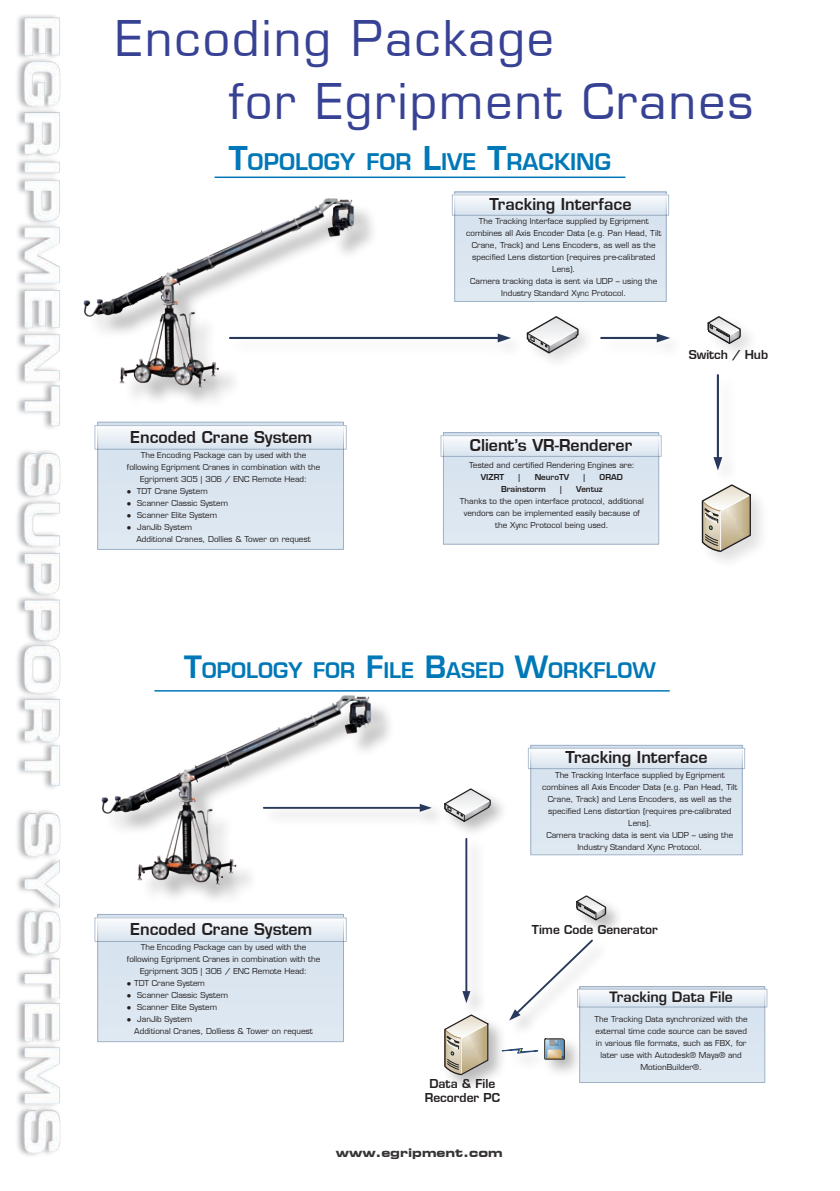
<style>
.page{position:relative;width:840px;height:1191px;background:#fff}
.page>*{position:absolute;margin:0;border:0;box-sizing:border-box;transform-origin:0 0}
.t1{font:48px/62.4px "Eurostile";letter-spacing:.04em;color:#384295}
.t2{font:600 22.4px "Eurostile";color:#0078b7}
.t3{font:600 21px "Eurostile";color:#0078b7}
.t4{font:600 16px "Eurostile";color:#231f20}
.t5{font:600 14px "Eurostile";color:#231f20}
.t6{font:600 12px/14.4px "Eurostile";color:#231f20;text-align:center}
.t7{font:12px "Eurostile Bold Extended Two";color:#373435}
.t8{font:8px/12px "Eurostile";color:#231f20;text-align:center}
.t9{font:600 8px "Eurostile";color:#231f20}
.s1{font-size:32px}
.s2{font-size:30px}
</style>
<div class="page">
<svg style="left:444px;top:1014px;width:45px;height:62px"></svg>
<svg style="left:444px;top:788px;width:47px;height:34px"></svg>
<hr style="left:263px;top:807px;width:157px;height:2px;background:#28395c">
<svg style="left:419px;top:804px;width:12px;height:8px"></svg>
<hr style="left:465px;top:839px;width:2px;height:153px;background:#28395c">
<svg style="left:462px;top:991px;width:8px;height:12px"></svg>
<svg style="left:576px;top:895px;width:30px;height:26px"></svg>
<svg style="left:509px;top:939px;width:85px;height:81px"></svg>
<svg style="left:501px;top:1038px;width:63px;height:21px"></svg>
<img style="left:17px;top:15px;width:44px;height:1141px">
<hr style="left:214px;top:176px;width:411px;height:2px;background:#0078b7">
<hr style="left:154px;top:690px;width:515px;height:1px;background:#0078b7">
<div style="left:105px;top:698px;width:290px;height:210px;background:#231f20;opacity:.27"></div>
<img style="left:101px;top:695px;width:277px;height:193px">
<svg style="left:701px;top:484px;width:50px;height:69px"></svg>
<svg style="left:526px;top:316px;width:53px;height:38px"></svg>
<svg style="left:707px;top:316px;width:34px;height:29px"></svg>
<hr style="left:230px;top:337px;width:268px;height:2px;background:#28395c">
<svg style="left:497px;top:333px;width:13px;height:9px"></svg>
<hr style="left:601px;top:337px;width:56px;height:2px;background:#28395c">
<svg style="left:656px;top:333px;width:13px;height:9px"></svg>
<hr style="left:716px;top:375px;width:2px;height:83px;background:#28395c">
<svg style="left:713px;top:457px;width:9px;height:13px"></svg>
<div style="left:88px;top:202px;width:290px;height:209px;background:#231f20;opacity:.27"></div>
<img style="left:83px;top:198px;width:278px;height:193px">
<div style="left:454px;top:192px;width:211px;height:109px;background:#dbe6f0"></div>
<div style="left:452px;top:195px;width:216px;height:20px;background:linear-gradient(to bottom,#fafbfd,#dae4ef)"></div>
<div style="left:98px;top:422px;width:245px;height:127px;background:#dbe6f0"></div>
<svg style="left:97px;top:427px;width:247px;height:20px"></svg>
<div style="left:443px;top:432px;width:215px;height:112px;background:#dae5f0"></div>
<div style="left:440px;top:436px;width:220px;height:20px;background:linear-gradient(to bottom,#fafbfd,#dae5ef)"></div>
<div style="left:98px;top:914px;width:245px;height:127px;background:#dae5f0"></div>
<svg style="left:97px;top:919px;width:247px;height:21px"></svg>
<div style="left:579px;top:986px;width:185px;height:96px;background:#dae5f0"></div>
<svg style="left:577px;top:989px;width:189px;height:18px;fill:#e7eef5"></svg>
<div style="left:530px;top:745px;width:211px;height:110px;background:#dbe6f0"></div>
<div style="left:528px;top:748px;width:216px;height:20px;background:linear-gradient(to bottom,#fbfcfd,#dae5ef)"></div>
<h1 class="t1" style="left:228px;top:8px;width:525px;text-indent:-113px">Encoding Package<br>for Egripment Cranes</h1>
<h2 class="t2" style="left:229px;top:147px;width:383px"><span class="s1">T</span>OPOLOGY FOR <span class="s1">L</span>IVE <span class="s1">T</span>RACKING</h2>
<h3 class="t4" style="left:130px;top:427px;width:183px">Encoded Crane System</h3>
<p class="t8" style="left:127px;top:449px;width:195px">The Encoding Package can by used with the following Egripment Cranes in combination with the<br>Egripment 305 | 306 / ENC Remote Head:</p>
<p class="t8" style="left:127px;top:485px;width:82px">● TDT Crane System</p>
<p class="t8" style="left:127px;top:497px;width:103px">● Scanner Classic System</p>
<p class="t8" style="left:127px;top:509px;width:92px">● Scanner Elite System</p>
<p class="t8" style="left:136px;top:521px;width:176px;text-align:left;text-indent:-10px">● JanJib System<br>Additional Cranes, Dollies &amp; Tower on request</p>
<h3 class="t4" style="left:489px;top:194px;width:143px">Tracking Interface</h3>
<p class="t8" style="left:466px;top:215px;width:196px">The Tracking Interface supplied by Egripment combines all Axis Encoder Data (e.g. Pan Head, Tilt Crane, Track) and Lens Encoders, as well as the specified Lens distortion (requires pre-calibrated Lens).<br>Camera tracking data is sent via UDP – using the Industry Standard Xync Protocol.</p>
<h3 class="t6" style="left:688px;top:347px;width:81px">Switch / Hub</h3>
<h3 class="t4" style="left:469px;top:434px;width:164px">Client’s VR-Renderer</h3>
<p class="t8" style="left:468px;top:459px;width:167px">Tested and certified Rendering Engines are:</p>
<p class="t9" style="left:480px;top:471px;width:25px">VIZRT</p>
<p class="t9" style="left:518px;top:471px;width:4px">|</p>
<p class="t9" style="left:534px;top:471px;width:36px">NeuroTV</p>
<p class="t9" style="left:583px;top:471px;width:4px">|</p>
<p class="t9" style="left:599px;top:471px;width:25px">ORAD</p>
<p class="t9" style="left:501px;top:483px;width:46px">Brainstorm</p>
<p class="t9" style="left:559px;top:483px;width:4px">|</p>
<p class="t9" style="left:576px;top:483px;width:28px">Ventuz</p>
<p class="t8" style="left:459px;top:495px;width:185px">Thanks to the open interface protocol, additional vendors can be implemented easily because of the Xync Protocol being used.</p>
<h3 class="t3" style="left:184px;top:657px;width:473px"><span class="s2">T</span>OPOLOGY FOR <span class="s2">F</span>ILE <span class="s2">B</span>ASED <span class="s2">W</span>ORKFLOW</h3>
<h3 class="t4" style="left:130px;top:919px;width:183px">Encoded Crane System</h3>
<p class="t8" style="left:127px;top:941px;width:195px">The Encoding Package can by used with the following Egripment Cranes in combination with the<br>Egripment 305 | 306 / ENC Remote Head:</p>
<p class="t8" style="left:127px;top:977px;width:80px">● TDT Crane System</p>
<p class="t8" style="left:127px;top:989px;width:103px">● Scanner Classic System</p>
<p class="t8" style="left:127px;top:1001px;width:92px">● Scanner Elite System</p>
<p class="t8" style="left:134px;top:1013px;width:180px;text-align:left;text-indent:-8px">● JanJib System<br>Additional Cranes, Dolliess &amp; Tower on request</p>
<h3 class="t6" style="left:424px;top:1076px;width:77px">Data &amp; File<br>Recorder PC</h3>
<h3 class="t7" style="left:335px;top:1144px;width:168px">www.egripment.com</h3>
<h3 class="t4" style="left:565px;top:747px;width:143px">Tracking Interface</h3>
<p class="t8" style="left:542px;top:769px;width:196px">The Tracking Interface supplied by Egripment combines all Axis Encoder Data (e.g. Pan Head, Tilt Crane, Track) and Lens Encoders, as well as the specified Lens distortion (requires pre-calibrated Lens).<br>Camera tracking data is sent via UDP – using the Industry Standard Xync Protocol.</p>
<h3 class="t6" style="left:531px;top:922px;width:127px">Time Code Generator</h3>
<h3 class="t5" style="left:609px;top:988px;width:125px">Tracking Data File</h3>
<p class="t8" style="left:594px;top:1012px;width:154px">The Tracking Data synchronized with the external time code source can be saved in various file formats, such as FBX, for later use with Autodesk® Maya® and MotionBuilder®.</p>
</div>
